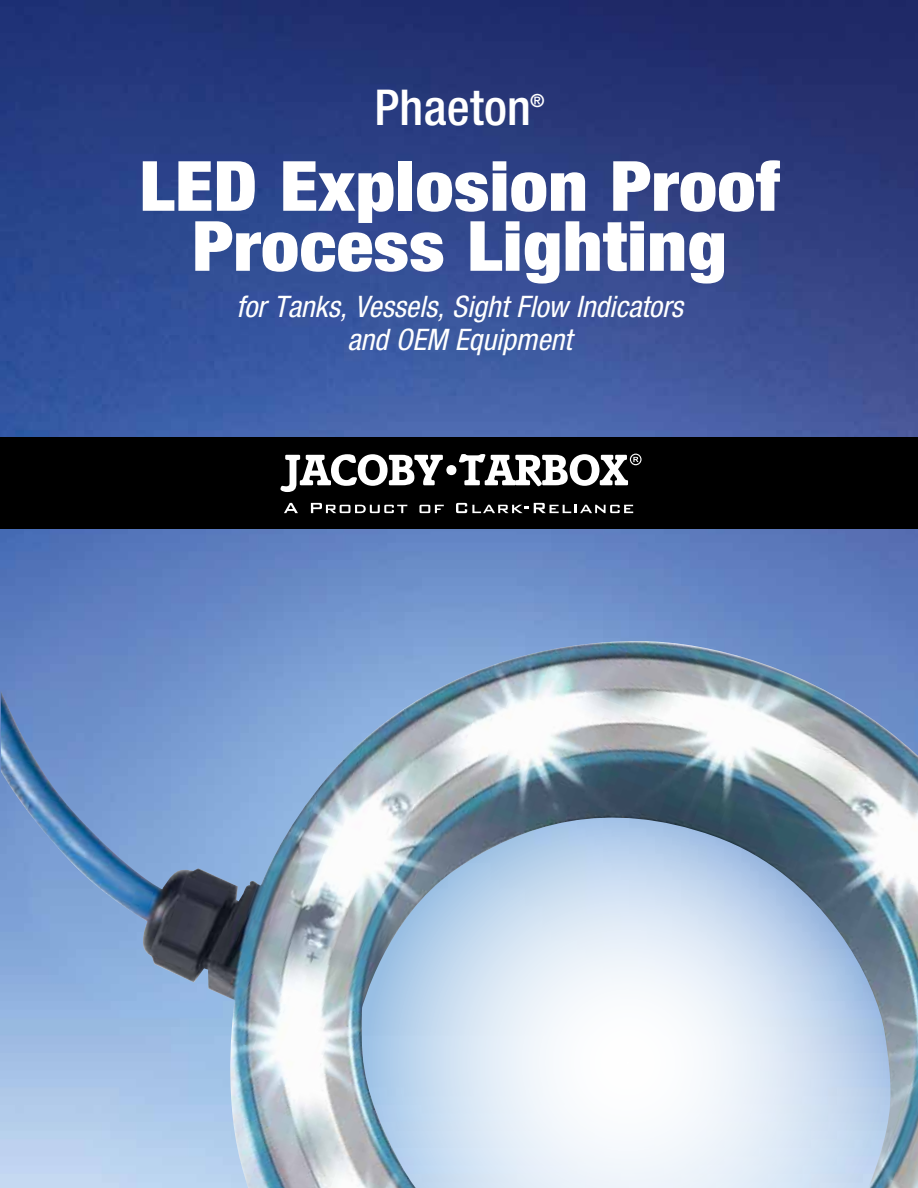
<style>
.page{position:relative;width:918px;height:1188px;background:#fff}
.page>*{position:absolute;margin:0;border:0;box-sizing:border-box;transform-origin:0 0}
.t1{font:900 condensed 69.3px/60px "Helvetica Neue";letter-spacing:.005em;color:#fff;text-align:center;scale:1.1 1}
.t2{font:500 condensed 49.5px "Helvetica Neue";letter-spacing:.005em;color:#fff}
.t3{font:italic condensed 29.7px/33px "Helvetica Neue";color:#fff;text-align:center}
.t4{font:500 condensed 18.15px "Helvetica Neue";color:#fff}
</style>
<div class="page">
<img style="left:0;top:0;width:918px;height:1188px">
<img style="left:1px;top:641px;width:917px;height:547px">
<div style="left:1px;top:437px;width:917px;height:92px;background:#000"></div>
<svg style="left:280px;top:454px;width:163px;height:38px"></svg>
<div style="left:446px;top:465px;width:10px;height:10px;background:#fff;border-radius:50%"></div>
<svg style="left:459px;top:454px;width:183px;height:32px"></svg>
<svg style="left:284px;top:503px;width:14px;height:10px"></svg>
<svg style="left:311px;top:503px;width:96px;height:10px"></svg>
<svg style="left:419px;top:505px;width:25px;height:8px"></svg>
<svg style="left:456px;top:503px;width:177px;height:10px"></svg>
<h2 class="t2" style="left:375px;top:78px;width:158px">Phaeton</h2>
<p class="t4" style="left:530px;top:90px;width:16px">®</p>
<h1 class="t1" style="left:139px;top:155px;width:584px">LED Explosion Proof<br>Process Lighting</h1>
<p class="t3" style="left:236px;top:290px;width:448px">for Tanks, Vessels, Sight Flow Indicators and OEM Equipment</p>
</div>
